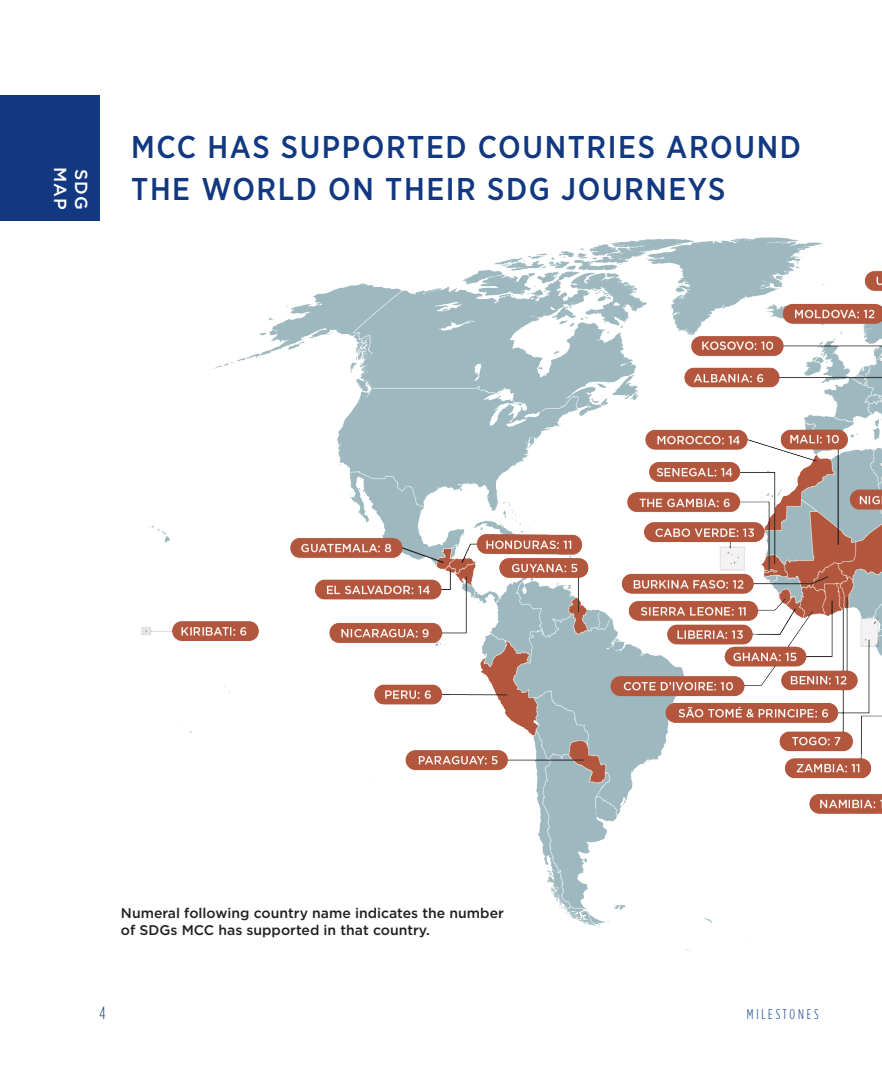
<style>
.page{position:relative;width:882px;height:1071px;background:#fff}
.page>*{position:absolute;margin:0;border:0;box-sizing:border-box;transform-origin:0 0}
._2023_MILESTONES_HEADER{font:500 31.5px/42px "Gotham Narrow";letter-spacing:.05em;color:#113880}
.t1{font:500 17.5px "Gotham";letter-spacing:.075em;color:#fff}
.t2{font:300 17.5px "Gotham Condensed";color:#113880}
.t3{font:500 14px/16.8px "Gotham";color:#231f20}
.t4{font:300 14px "Gotham Condensed";letter-spacing:.2em;color:#113880}
</style>
<div class="page">
<img style="left:141px;top:237px;width:741px;height:714px">
<div style="left:0;top:95px;width:100px;height:126px;background:#113880"></div>
<p class="t1" style="left:72px;top:167px;width:45px;rotate:90deg">MAP</p>
<p class="t1" style="left:93px;top:169px;width:43px;rotate:90deg">SDG</p>
<p class="_2023_MILESTONES_HEADER" style="left:131px;top:125px;width:671px">MCC HAS SUPPORTED COUNTRIES AROUND<br>THE WORLD ON THEIR SDG JOURNEYS</p>
<p class="t3" style="left:121px;top:904px;width:384px">Numeral following country name indicates the number of SDGs MCC has supported in that country.</p>
<p class="t2" style="left:100px;top:1003px;width:8px">4</p>
<p class="t4" style="left:747px;top:1006px;width:73px">MILESTONES</p>
</div>
